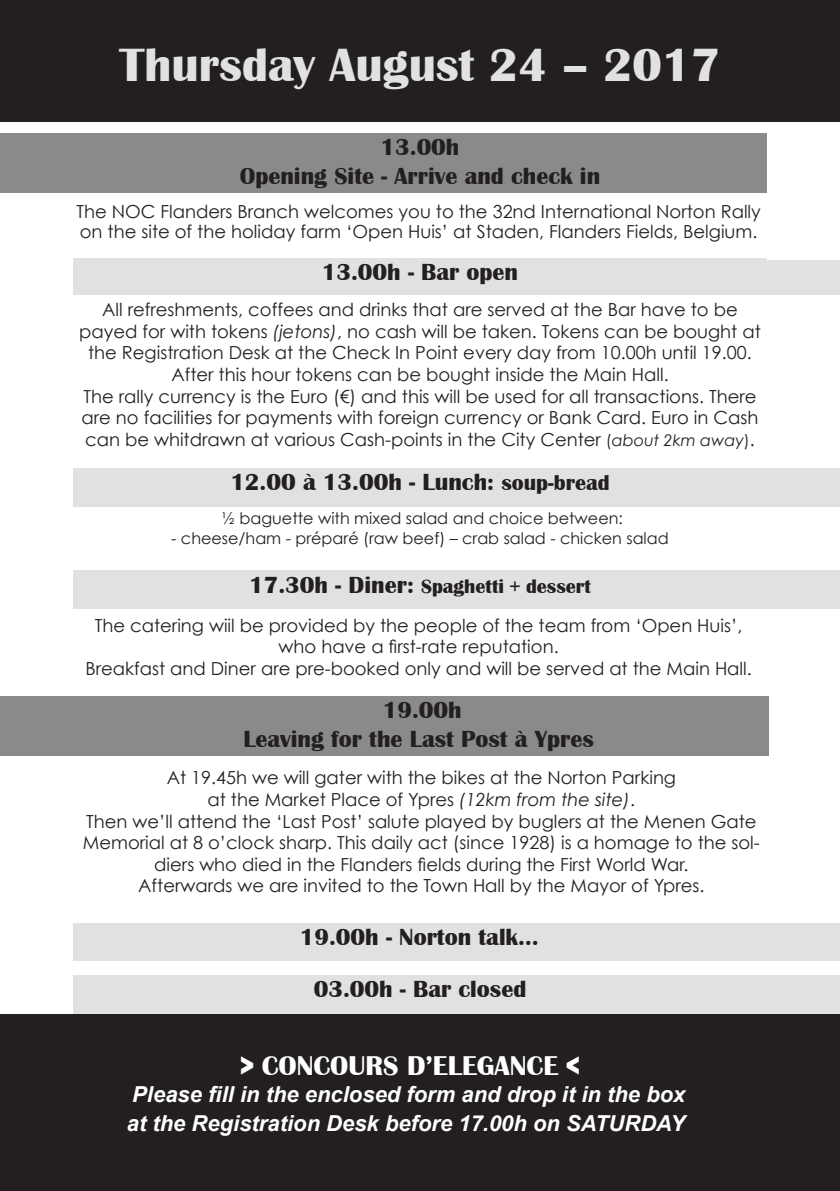
<style>
.page{position:relative;width:840px;height:1191px;background:#fff}
.page>*{position:absolute;margin:0;border:0;box-sizing:border-box;transform-origin:0 0}
.t1{font:700 48px "Britannic";color:#e1e1e1}
.t2{font:700 28px "Britannic";color:#fff}
.t3{font:700 24px/28.8px "Britannic";color:#231f20;text-align:center}
.t4{font:italic 700 22px/28.8px "Arial";color:#fff}
.t5{font:700 20px "Britannic";color:#231f20}
.t6{font:18px/21.6px "Century Gothic";color:#231f20;text-align:center}
.t7{font:16px "Century Gothic";color:#231f20}
.s1{font-style:italic}
.s2{font-size:16px}
.s3{font-style:italic;font-size:16px}
.s4{font-size:22px}
.s5{font-size:24px}
</style>
<div class="page">
<div style="left:0;top:0;width:839px;height:122px;background:#231f20"></div>
<div style="left:0;top:133px;width:839px;height:60px;background:#8a8a8a"></div>
<div style="left:0;top:258px;width:839px;height:36px;background:#e1e1e1"></div>
<div style="left:0;top:570px;width:839px;height:39px;background:#e1e1e1"></div>
<div style="left:0;top:468px;width:839px;height:39px;background:#e1e1e1"></div>
<div style="left:0;top:923px;width:839px;height:37px;background:#e1e1e1"></div>
<div style="left:0;top:696px;width:838px;height:59px;background:#8a8a8a"></div>
<div style="left:0;top:975px;width:839px;height:39px;background:#e1e1e1"></div>
<div style="left:767px;top:125px;width:72px;height:135px;background:#fff"></div>
<div style="left:0;top:258px;width:72px;height:164px;background:#fff"></div>
<div style="left:0;top:457px;width:72px;height:169px;background:#fff"></div>
<div style="left:768px;top:696px;width:71px;height:135px;background:#fff"></div>
<div style="left:0;top:850px;width:72px;height:164px;background:#fff"></div>
<div style="left:0;top:1014px;width:839px;height:177px;background:#231f20"></div>
<h1 class="t1" style="left:119px;top:38px;width:602px">Thursday August 24 – 2017</h1>
<h3 class="t3" style="left:239px;top:133px;width:362px">13.00h<br>Opening Site - Arrive and check in</h3>
<p class="t6" style="left:76px;top:201px;width:685px;line-height:20px;text-align:left">The NOC Flanders Branch welcomes you to the 32nd International Norton Rally on the site of the holiday farm ‘Open Huis’ at Staden, Flanders Fields, Belgium.</p>
<h3 class="t3" style="left:321px;top:257px;width:198px">13.00h - Bar open</h3>
<p class="t6" style="left:79px;top:298px;width:682px">All refreshments, coffees and drinks that are served at the Bar have to be payed for with tokens <span class="s1">(jetons)</span>, no cash will be taken. Tokens can be bought at the Registration Desk at the Check In Point every day from 10.00h until 19.00.<br>After this hour tokens can be bought inside the Main Hall.<br>The rally currency is the Euro (€) and this will be used for all transactions. There are no facilities for payments with foreign currency or Bank Card. Euro in Cash can be whitdrawn at various Cash-points in the City Center <span class="s2">(</span><span class="s3">about 2km away</span><span class="s2">)</span>.</p>
<h3 class="t3" style="left:230px;top:468px;width:380px">12.00 à 13.00h - Lunch: <span class="s4">soup-bread</span></h3>
<p class="t7" style="left:222px;top:509px;width:402px">½ baguette with mixed salad and choice between:</p>
<p class="t7" style="left:171px;top:528px;width:498px">- cheese/ham - préparé (raw beef) – crab salad - chicken salad</p>
<p class="t5" style="left:249px;top:574px;width:343px"><span class="s5">17.30h - Diner:</span> Spaghetti + dessert</p>
<p class="t6" style="left:85px;top:614px;width:667px">The catering wiil be provided by the people of the team from ‘Open Huis’, who have a first-rate reputation.<br>Breakfast and Diner are pre-booked only and will be served at the Main Hall.</p>
<h3 class="t3" style="left:243px;top:696px;width:352px">19.00h<br>Leaving for the Last Post à Ypres</h3>
<p class="t6" style="left:83px;top:767px;width:678px">At 19.45h we will gater with the bikes at the Norton Parking<br>at the Market Place of Ypres <span class="s1">(12km from the site)</span>.<br>Then we’ll attend the ‘Last Post’ salute played by buglers at the Menen Gate Memorial at 8 o’clock sharp. This daily act (since 1928) is a homage to the sol&shy;diers who died in the Flanders fields during the First World War.<br>Afterwards we are invited to the Town Hall by the Mayor of Ypres.</p>
<h3 class="t3" style="left:299px;top:922px;width:240px">19.00h - Norton talk…</h3>
<h3 class="t3" style="left:313px;top:975px;width:214px">03.00h - Bar closed</h3>
<h2 class="t2" style="left:241px;top:1050px;width:339px">&gt; CONCOURS D’ELEGANCE &lt;</h2>
<p class="t4" style="left:127px;top:1080px;width:560px">Please fill in the enclosed form and drop it in the box at the Registration Desk before 17.00h on SATURDAY</p>
</div>
